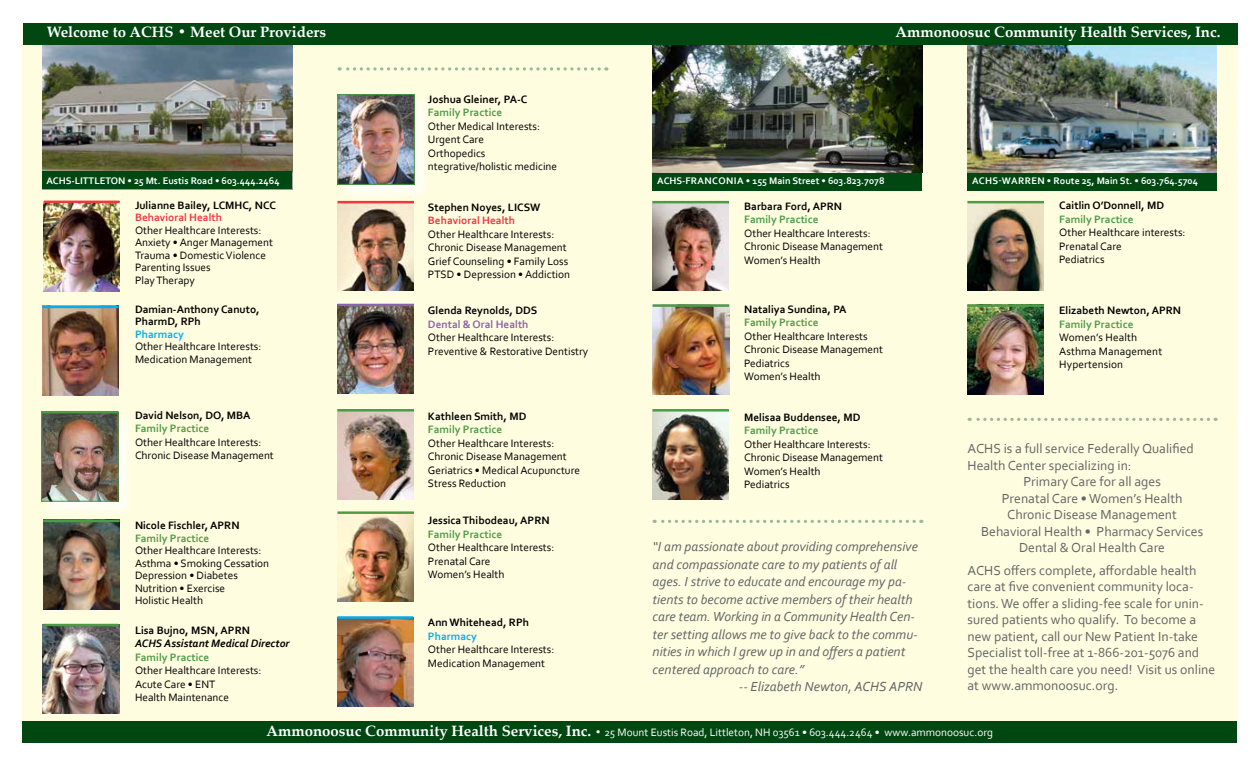
<style>
.page{position:relative;width:1260px;height:765px;background:#fff}
.page>*{position:absolute;margin:0;border:0;box-sizing:border-box;transform-origin:0 0}
.t1{font:700 15px "Palatino Linotype";color:#fff}
.t2{font:13.75px/16.5px "Corbel";color:#636466}
.t3{font:italic 13.75px "Corbel";color:#636466}
.t4{font:11.25px/13.5px "Corbel";color:#000}
.t5{font:700 11.25px/12.5px "Corbel";color:#000}
.t6{font:700 11.25px "Corbel";color:#4e9b47}
.t7{font:11.25px "Corbel";color:#fff}
.t8{font:700 11.25px "Corbel";color:#ef3742}
.t9{font:italic 700 11.25px "Corbel";color:#000}
.t10{font:700 11.25px "Corbel";color:#8865ac}
.t11{font:700 11.25px "Corbel";color:#00aeef}
.t12{font:700 10px "Corbel";color:#fff}
.s1{font-family:"Palatino Linotype";font-weight:700;font-size:15px}
.s2{font-family:"Palatino Linotype";font-weight:700}
</style>
<div class="page">
<div style="left:22px;top:24px;width:1216px;height:719px;background:#fffde0"></div>
<div style="left:23px;top:23px;width:1215px;height:22px;background:#004712"></div>
<div style="left:22px;top:721px;width:1216px;height:22px;background:#004712"></div>
<img style="left:42px;top:45px;width:250px;height:127px">
<div style="left:42px;top:172px;width:250px;height:17px;background:#004712"></div>
<img style="left:652px;top:45px;width:270px;height:128px">
<div style="left:652px;top:173px;width:270px;height:17px;background:#004712"></div>
<img style="left:338px;top:204px;width:76px;height:87px">
<hr style="left:338px;top:201px;width:76px;height:2px;background:#ef3742">
<img style="left:42px;top:308px;width:77px;height:88px">
<hr style="left:42px;top:306px;width:77px;height:2px;background:#00aeef">
<img style="left:338px;top:514px;width:76px;height:87px">
<hr style="left:338px;top:511px;width:76px;height:3px;background:#4e9b47">
<img style="left:338px;top:412px;width:76px;height:87px">
<hr style="left:338px;top:409px;width:76px;height:3px;background:#4e9b47">
<img style="left:43px;top:522px;width:76px;height:88px">
<hr style="left:43px;top:520px;width:77px;height:2px;background:#4e9b47">
<img style="left:338px;top:617px;width:76px;height:89px">
<hr style="left:338px;top:616px;width:75px;height:3px;background:#00aeef">
<img style="left:652px;top:203px;width:77px;height:88px">
<hr style="left:652px;top:201px;width:77px;height:2px;background:#4e9b47">
<img style="left:653px;top:307px;width:76px;height:87px">
<hr style="left:653px;top:304px;width:76px;height:3px;background:#4e9b47">
<img style="left:652px;top:412px;width:77px;height:87px">
<hr style="left:652px;top:409px;width:77px;height:3px;background:#4e9b47">
<img style="left:968px;top:45px;width:249px;height:128px">
<div style="left:968px;top:173px;width:249px;height:17px;background:#004712"></div>
<img style="left:968px;top:203px;width:76px;height:88px">
<hr style="left:968px;top:201px;width:76px;height:2px;background:#4e9b47">
<img style="left:968px;top:307px;width:76px;height:87px">
<hr style="left:968px;top:304px;width:76px;height:3px;background:#4e9b47">
<div style="left:43px;top:413px;width:91px;height:104px;background:#fffdeb"></div>
<img style="left:43px;top:413px;width:73px;height:87px">
<div style="left:41px;top:411px;width:77px;height:91px;border:1px solid #4e9b47"></div>
<hr style="left:41px;top:411px;width:77px;height:2px;background:#4e9b47">
<img style="left:43px;top:626px;width:76px;height:88px">
<hr style="left:43px;top:624px;width:76px;height:2px;background:#4e9b47">
<img style="left:43px;top:202px;width:77px;height:90px">
<hr style="left:44px;top:201px;width:75px;height:2px;background:#ef3742">
<img style="left:338px;top:306px;width:76px;height:88px">
<hr style="left:338px;top:304px;width:76px;height:2px;background:#8865ac">
<svg style="left:969px;top:418px;width:239px;height:3px"></svg>
<svg style="left:654px;top:520px;width:260px;height:3px"></svg>
<div style="left:339px;top:96px;width:91px;height:104px;background:#fff;opacity:.75"></div>
<img style="left:340px;top:96px;width:73px;height:87px">
<div style="left:338px;top:94px;width:77px;height:91px;border:1px solid #4e9b47"></div>
<svg style="left:339px;top:67px;width:260px;height:4px"></svg>
<h1 class="t1" style="left:47px;top:22px;width:281px">Welcome to ACHS • Meet Our Providers</h1>
<h1 class="t1" style="left:895px;top:22px;width:326px">Ammonoosuc Community Health Services, Inc.</h1>
<p class="t5" style="left:428px;top:92px;width:101px">Joshua Gleiner, PA-C</p>
<p class="t6" style="left:428px;top:106px;width:76px">Family Practice</p>
<p class="t4" style="left:428px;top:119px;width:131px">Other Medical Interests:<br>Urgent Care<br>Orthopedics ntegrative/holistic medicine</p>
<p class="t5" style="left:428px;top:200px;width:114px">Stephen Noyes, LICSW</p>
<p class="t8" style="left:428px;top:214px;width:89px">Behavioral Health</p>
<p class="t4" style="left:428px;top:227px;width:144px">Other Healthcare Interests:<br>Chronic Disease Management<br>Grief Counseling • Family Loss<br>PTSD • Depression • Addiction</p>
<p class="t5" style="left:428px;top:304px;width:111px">Glenda Reynolds, DDS</p>
<p class="t10" style="left:428px;top:317px;width:102px">Dental &amp; Oral Health</p>
<p class="t4" style="left:428px;top:330px;width:162px">Other Healthcare Interests:<br>Preventive &amp; Restorative Dentistry</p>
<p class="t12" style="left:46px;top:175px;width:235px">ACHS-LITTLETON • 25 Mt. Eustis Road • 603.444.2464</p>
<p class="t12" style="left:657px;top:175px;width:229px">ACHS-FRANCONIA • 155 Main Street • 603.823.7078</p>
<p class="t5" style="left:135px;top:199px;width:143px">Julianne Bailey, LCMHC, NCC</p>
<p class="t8" style="left:135px;top:211px;width:89px">Behavioral Health</p>
<p class="t4" style="left:135px;top:224px;width:139px;line-height:12.5px">Other Healthcare Interests:<br>Anxiety • Anger Management<br>Trauma • Domestic Violence<br>Parenting Issues<br>Play Therapy</p>
<p class="t5" style="left:135px;top:302px;width:126px">Damian-Anthony Canuto,<br>PharmD, RPh</p>
<p class="t11" style="left:135px;top:327px;width:50px">Pharmacy</p>
<p class="t4" style="left:135px;top:340px;width:128px;line-height:12.5px">Other Healthcare Interests:<br>Medication Management</p>
<p class="t5" style="left:744px;top:199px;width:99px">Barbara Ford, APRN</p>
<p class="t6" style="left:744px;top:212px;width:76px">Family Practice</p>
<p class="t4" style="left:744px;top:226px;width:140px">Other Healthcare Interests:<br>Chronic Disease Management<br>Women’s Health</p>
<p class="t5" style="left:744px;top:303px;width:104px">Nataliya Sundina, PA</p>
<p class="t6" style="left:744px;top:316px;width:76px">Family Practice</p>
<p class="t4" style="left:744px;top:329px;width:140px">Other Healthcare Interests<br>Chronic Disease Management<br>Pediatrics<br>Women’s Health</p>
<p class="t5" style="left:744px;top:411px;width:118px">Melisaa Buddensee, MD</p>
<p class="t6" style="left:744px;top:424px;width:76px">Family Practice</p>
<p class="t4" style="left:744px;top:437px;width:140px">Other Healthcare Interests:<br>Chronic Disease Management<br>Women’s Health<br>Pediatrics</p>
<p class="t5" style="left:135px;top:408px;width:117px">David Nelson, DO, MBA</p>
<p class="t6" style="left:135px;top:421px;width:76px">Family Practice</p>
<p class="t4" style="left:135px;top:435px;width:140px">Other Healthcare Interests:<br>Chronic Disease Management</p>
<p class="t5" style="left:428px;top:410px;width:100px">Kathleen Smith, MD</p>
<p class="t6" style="left:428px;top:423px;width:76px">Family Practice</p>
<p class="t4" style="left:428px;top:436px;width:154px">Other Healthcare Interests:<br>Chronic Disease Management<br>Geriatrics • Medical Acupuncture<br>Stress Reduction</p>
<p class="t5" style="left:428px;top:514px;width:123px">Jessica Thibodeau, APRN</p>
<p class="t6" style="left:428px;top:527px;width:76px">Family Practice</p>
<p class="t4" style="left:428px;top:541px;width:128px">Other Healthcare Interests:<br>Prenatal Care<br>Women’s Health</p>
<p class="t5" style="left:428px;top:616px;width:103px">Ann Whitehead, RPh</p>
<p class="t11" style="left:428px;top:629px;width:50px">Pharmacy</p>
<p class="t4" style="left:428px;top:643px;width:128px">Other Healthcare Interests:<br>Medication Management</p>
<p class="t5" style="left:135px;top:519px;width:106px">Nicole Fischler, APRN</p>
<p class="t6" style="left:135px;top:531px;width:76px">Family Practice</p>
<p class="t4" style="left:135px;top:544px;width:136px;line-height:12.5px">Other Healthcare Interests:<br>Asthma • Smoking Cessation<br>Depression • Diabetes<br>Nutrition • Exercise<br>Holistic Health</p>
<p class="t5" style="left:135px;top:624px;width:116px">Lisa Bujno, MSN, APRN</p>
<p class="t9" style="left:135px;top:637px;width:156px">ACHS Assistant Medical Director</p>
<p class="t6" style="left:135px;top:650px;width:76px">Family Practice</p>
<p class="t4" style="left:135px;top:664px;width:128px;line-height:13.1px">Other Healthcare Interests:<br>Acute Care • ENT<br>Health Maintenance</p>
<p class="t3" style="left:653px;top:538px;width:267px">“I am passionate about providing comprehensive</p>
<p class="t3" style="left:653px;top:556px;width:246px">and compassionate care to my patients of all</p>
<p class="t3" style="left:653px;top:573px;width:255px">ages. I strive to educate and encourage my pa-</p>
<p class="t3" style="left:653px;top:591px;width:261px">tients to become active members of their health</p>
<p class="t3" style="left:653px;top:608px;width:264px">care team. Working in a Community Health Cen-</p>
<p class="t3" style="left:653px;top:626px;width:267px">ter setting allows me to give back to the commu-</p>
<p class="t3" style="left:653px;top:643px;width:254px">nities in which I grew up in and offers a patient</p>
<p class="t3" style="left:653px;top:661px;width:153px">centered approach to care.”</p>
<p class="t3" style="left:739px;top:678px;width:185px">-- Elizabeth Newton, ACHS APRN</p>
<p class="t12" style="left:972px;top:175px;width:228px">ACHS-WARREN • Route 25, Main St. • 603.764.5704</p>
<p class="t5" style="left:1059px;top:199px;width:107px">Caitlin O’Donnell, MD</p>
<p class="t6" style="left:1059px;top:212px;width:76px">Family Practice</p>
<p class="t4" style="left:1059px;top:226px;width:128px">Other Healthcare interests:<br>Prenatal Care<br>Pediatrics</p>
<p class="t5" style="left:1059px;top:304px;width:123px">Elizabeth Newton, APRN</p>
<p class="t6" style="left:1059px;top:317px;width:76px">Family Practice</p>
<p class="t4" style="left:1059px;top:330px;width:105px">Women’s Health<br>Asthma Management<br>Hypertension</p>
<p class="t2" style="left:967px;top:440px;width:228px">ACHS is a full service Federally Qualified</p>
<p class="t2" style="left:967px;top:456px;width:166px">Health Center specializing in:</p>
<p class="t2" style="left:1023px;top:473px;width:139px">Primary Care for all ages</p>
<p class="t2" style="left:1002px;top:489px;width:182px">Prenatal Care • Women’s Health</p>
<p class="t2" style="left:1007px;top:506px;width:171px">Chronic Disease Management</p>
<p class="t2" style="left:981px;top:522px;width:224px">Behavioral Health • Pharmacy Services</p>
<p class="t2" style="left:1019px;top:539px;width:148px">Dental &amp; Oral Health Care</p>
<p class="t2" style="left:967px;top:562px;width:249px">ACHS offers complete, affordable health care at five convenient community loca&shy;tions. We offer a sliding-fee scale for unin&shy;sured patients who qualify. To become a new patient, call our New Patient In-take Specialist toll-free at 1-866-201-5076 and get the health care you need! Visit us online at www.ammonoosuc.org.</p>
<p class="t7" style="left:266px;top:725px;width:728px"><span class="s1">Ammonoosuc Community Health Services, Inc.</span> <span class="s2">•</span> 25 Mount Eustis Road, Littleton, NH 03561 • 603.444.2464 • www.ammonoosuc.org</p>
</div>
